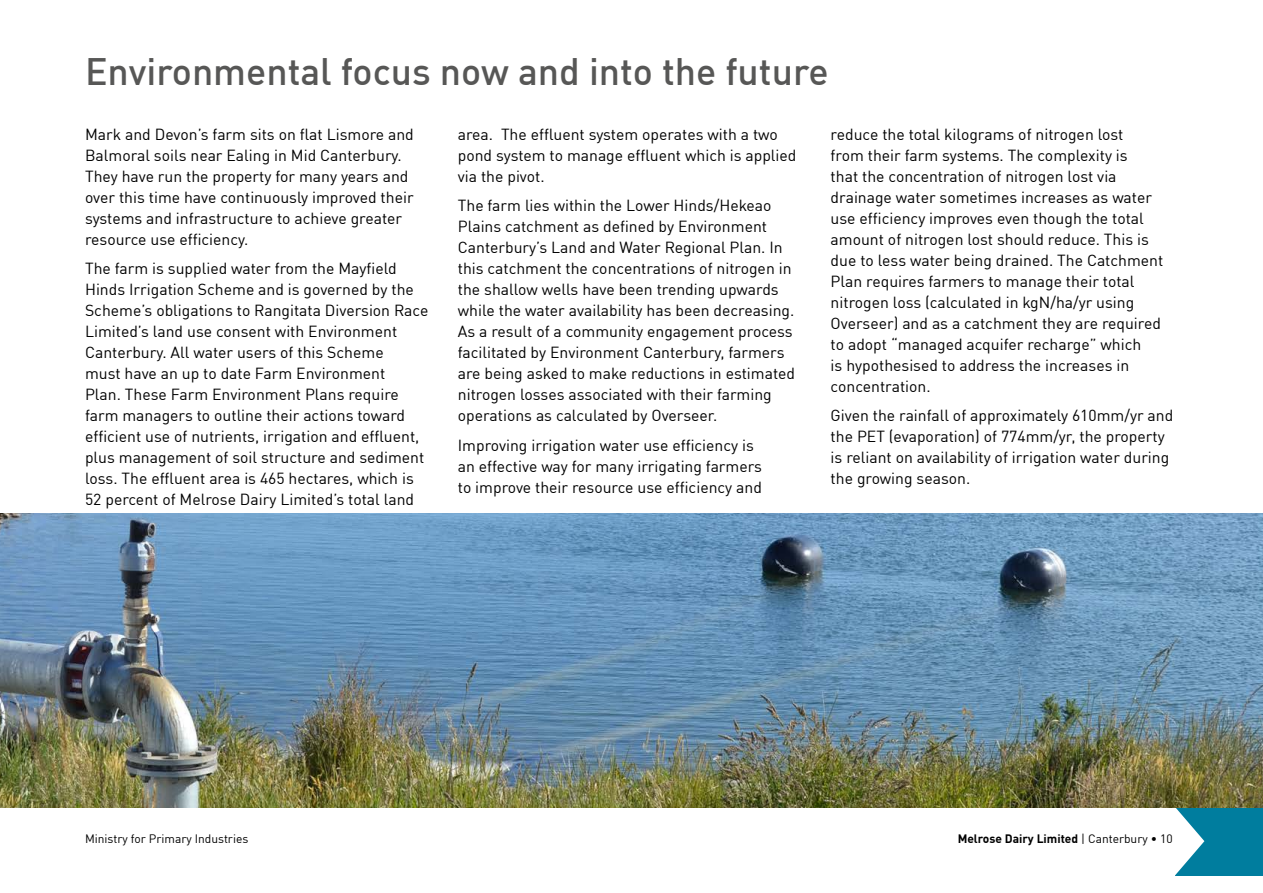
<style>
.page{position:relative;width:1263px;height:893px;background:#fff}
.page>*{position:absolute;margin:0;border:0;box-sizing:border-box;transform-origin:0 0}
.Gray_page_title{font:500 37.5px "DIN";color:#575756}
.body_text{font:15.75px/21px "DIN";color:#000}
.t1{font:700 12px "DIN";color:#000}
.t2{font:12px "DIN";color:#000}
.s1{font-weight:400}
</style>
<div class="page">
<div style="left:1176px;top:808px;width:87px;height:68px;background:#007d9e"></div>
<svg style="left:1175px;top:808px;width:29px;height:68px"></svg>
<img style="left:0;top:513px;width:1263px;height:295px">
<p class="Gray_page_title" style="left:85px;top:47px;width:745px">Environmental focus now and into the future</p>
<p class="body_text" style="left:85px;top:123px;width:330px">Mark and Devon’s farm sits on flat Lismore and Balmoral soils near Ealing in Mid Canterbury.<br>They have run the property for many years and over this time have continuously improved their systems and infrastructure to achieve greater resource use efficiency.</p>
<p class="body_text" style="left:85px;top:258px;width:345px">The farm is supplied water from the Mayfield Hinds Irrigation Scheme and is governed by the Scheme’s obligations to Rangitata Diversion Race Limited’s land use consent with Environment Canterbury. All water users of this Scheme<br>must have an up to date Farm Environment<br>Plan. These Farm Environment Plans require farm managers to outline their actions toward efficient use of nutrients, irrigation and effluent, plus management of soil structure and sediment loss. The effluent area is 465 hectares, which is 52 percent of Melrose Dairy Limited’s total land</p>
<p class="body_text" style="left:458px;top:123px;width:340px">area. The effluent system operates with a two pond system to manage effluent which is applied via the pivot.</p>
<p class="body_text" style="left:458px;top:195px;width:339px">The farm lies within the Lower Hinds/Hekeao Plains catchment as defined by Environment Canterbury’s Land and Water Regional Plan. In this catchment the concentrations of nitrogen in the shallow wells have been trending upwards while the water availability has been decreasing.<br>As a result of a community engagement process facilitated by Environment Canterbury, farmers are being asked to make reductions in estimated nitrogen losses associated with their farming operations as calculated by Overseer.</p>
<p class="body_text" style="left:458px;top:434px;width:306px">Improving irrigation water use efficiency is an effective way for many irrigating farmers to improve their resource use efficiency and</p>
<p class="body_text" style="left:831px;top:123px;width:334px">reduce the total kilograms of nitrogen lost<br>from their farm systems. The complexity is<br>that the concentration of nitrogen lost via drainage water sometimes increases as water use efficiency improves even though the total amount of nitrogen lost should reduce. This is due to less water being drained. The Catchment Plan requires farmers to manage their total nitrogen loss (calculated in kgN/ha/yr using Overseer) and as a catchment they are required to adopt “managed acquifer recharge” which<br>is hypothesised to address the increases in concentration.</p>
<p class="body_text" style="left:831px;top:405px;width:344px">Given the rainfall of approximately 610mm/yr and the PET (evaporation) of 774mm/yr, the property is reliant on availability of irrigation water during the growing season.</p>
<p class="t2" style="left:85px;top:831px;width:165px">Ministry for Primary Industries</p>
<p class="t1" style="left:958px;top:830px;width:216px">Melrose Dairy Limited <span class="s1">| Canterbury • 10</span></p>
</div>
